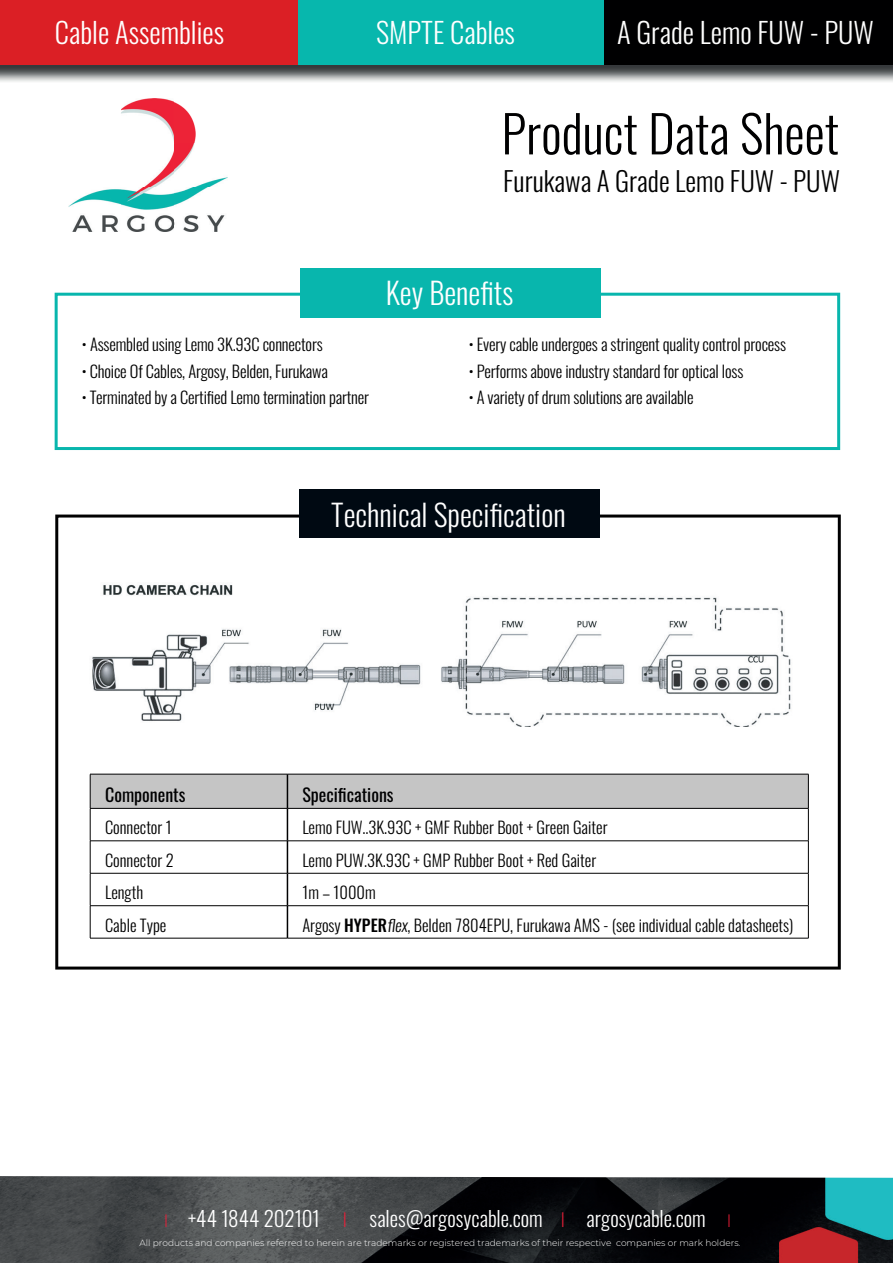
<style>
.page{position:relative;width:893px;height:1263px;background:#fff}
.page>*{position:absolute;margin:0;border:0;box-sizing:border-box;transform-origin:0 0}
.t1{font:300 51px "Oswald";color:#000001}
.t2{font:300 30px "Oswald";color:#fff}
.t3{font:300 28.5px "Oswald";color:#fff}
.t4{font:300 27px "Oswald";color:#000001}
.t5{font:300 21px "Oswald";color:#fff}
.t6{font:18px "Oswald";color:#000001}
.t7{font:300 16.5px "Oswald";letter-spacing:-.01em;color:#000001}
.t8{font:300 9px "Montserrat";color:#fff}
.s1{font-weight:500}
.s2{font-family:"Montserrat";font-size:18px;color:#ed1e38}
.s3{font-family:"Montserrat";color:#ed1e38}
</style>
<div class="page">
<svg style="left:55px;top:514px;width:786px;height:455px"></svg>
<img style="left:68px;top:99px;width:159px;height:133px">
<img style="left:0;top:64px;width:893px;height:18px">
<div style="left:0;top:0;width:893px;height:64px;background:#db1f25"></div>
<div style="left:596px;top:0;width:297px;height:64px;background:#000001"></div>
<div style="left:298px;top:0;width:305px;height:64px;background:#07b7ad"></div>
<img style="left:0;top:1176px;width:893px;height:87px">
<div style="left:299px;top:489px;width:301px;height:48px;background:#000912"></div>
<div style="left:91px;top:775px;width:717px;height:33px;background:#c5c5c5"></div>
<hr style="left:90px;top:774px;width:197px;height:1px;background:#000001">
<hr style="left:90px;top:774px;width:1px;height:34px;background:#000001">
<hr style="left:287px;top:774px;width:521px;height:1px;background:#000001">
<hr style="left:808px;top:774px;width:1px;height:34px;background:#000001">
<hr style="left:90px;top:808px;width:197px;height:1px;background:#000001">
<hr style="left:90px;top:808px;width:1px;height:33px;background:#000001">
<hr style="left:287px;top:808px;width:521px;height:1px;background:#000001">
<hr style="left:808px;top:808px;width:1px;height:33px;background:#000001">
<hr style="left:90px;top:840px;width:197px;height:1px;background:#000001">
<hr style="left:90px;top:841px;width:1px;height:32px;background:#000001">
<hr style="left:287px;top:840px;width:521px;height:1px;background:#000001">
<hr style="left:808px;top:841px;width:1px;height:32px;background:#000001">
<hr style="left:287px;top:774px;width:1px;height:34px;background:#000001">
<hr style="left:287px;top:808px;width:1px;height:33px;background:#000001">
<hr style="left:287px;top:841px;width:1px;height:32px;background:#000001">
<hr style="left:90px;top:873px;width:197px;height:1px;background:#000001">
<hr style="left:90px;top:873px;width:1px;height:32px;background:#000001">
<hr style="left:287px;top:873px;width:521px;height:1px;background:#000001">
<hr style="left:808px;top:873px;width:1px;height:32px;background:#000001">
<hr style="left:90px;top:905px;width:197px;height:1px;background:#000001">
<hr style="left:90px;top:906px;width:1px;height:32px;background:#000001">
<hr style="left:287px;top:905px;width:521px;height:1px;background:#000001">
<hr style="left:808px;top:906px;width:1px;height:32px;background:#000001">
<hr style="left:90px;top:938px;width:197px;height:1px;background:#000001">
<hr style="left:287px;top:938px;width:521px;height:1px;background:#000001">
<hr style="left:287px;top:873px;width:1px;height:32px;background:#000001">
<hr style="left:287px;top:906px;width:1px;height:32px;background:#000001">
<div style="left:55px;top:293px;width:785px;height:157px;border:3px solid #08b6ad"></div>
<div style="left:301px;top:268px;width:300px;height:49px;background:#08b6ad"></div>
<img style="left:83px;top:583px;width:723px;height:144px">
<h3 class="t3" style="left:55px;top:7px;width:171px">Cable Assemblies</h3>
<h3 class="t3" style="left:376px;top:7px;width:140px">SMPTE Cables</h3>
<h3 class="t3" style="left:617px;top:7px;width:258px">A Grade Lemo FUW - PUW</h3>
<h1 class="t1" style="left:501px;top:88px;width:339px">Product Data Sheet</h1>
<h3 class="t4" style="left:503px;top:157px;width:338px">Furukawa A Grade Lemo FUW - PUW</h3>
<p class="t7" style="left:82px;top:330px;width:242px">• Assembled using Lemo 3K.93C connectors</p>
<p class="t7" style="left:82px;top:356px;width:248px">• Choice Of Cables, Argosy, Belden, Furukawa</p>
<p class="t7" style="left:82px;top:383px;width:289px">• Terminated by a Certified Lemo termination partner</p>
<h2 class="t2" style="left:386px;top:266px;width:129px">Key Benefits</h2>
<p class="t7" style="left:469px;top:330px;width:319px">• Every cable undergoes a stringent quality control process</p>
<p class="t7" style="left:469px;top:356px;width:276px">• Performs above industry standard for optical loss</p>
<p class="t7" style="left:469px;top:383px;width:226px">• A variety of drum solutions are available</p>
<h2 class="t2" style="left:331px;top:488px;width:236px">Technical Specification</h2>
<p class="t6" style="left:105px;top:779px;width:82px">Components</p>
<p class="t6" style="left:302px;top:779px;width:93px">Specifications</p>
<p class="t7" style="left:105px;top:813px;width:68px">Connector 1</p>
<p class="t7" style="left:302px;top:813px;width:307px">Lemo FUW..3K.93C + GMF Rubber Boot + Green Gaiter</p>
<p class="t7" style="left:105px;top:845px;width:70px">Connector 2</p>
<p class="t7" style="left:302px;top:845px;width:295px">Lemo PUW.3K.93C + GMP Rubber Boot + Red Gaiter</p>
<p class="t7" style="left:105px;top:878px;width:40px">Length</p>
<p class="t7" style="left:302px;top:878px;width:75px">1m – 1000m</p>
<p class="t7" style="left:105px;top:910px;width:63px">Cable Type</p>
<p class="t7" style="left:302px;top:910px;width:493px">Argosy <span class="s1">HYPER</span>flex, Belden 7804EPU, Furukawa AMS - (see individual cable datasheets)</p>
<p class="t5" style="left:164px;top:1199px;width:570px"><span class="s2">I</span> +44 1844 202101 <span class="s3">I</span> sales@argosycable.com <span class="s3">I</span> argosycable.com <span class="s2">I</span></p>
<p class="t8" style="left:139px;top:1237px;width:602px">All products and companies referred to herein are trademarks or registered trademarks of their respective companies or mark holders.</p>
</div>
